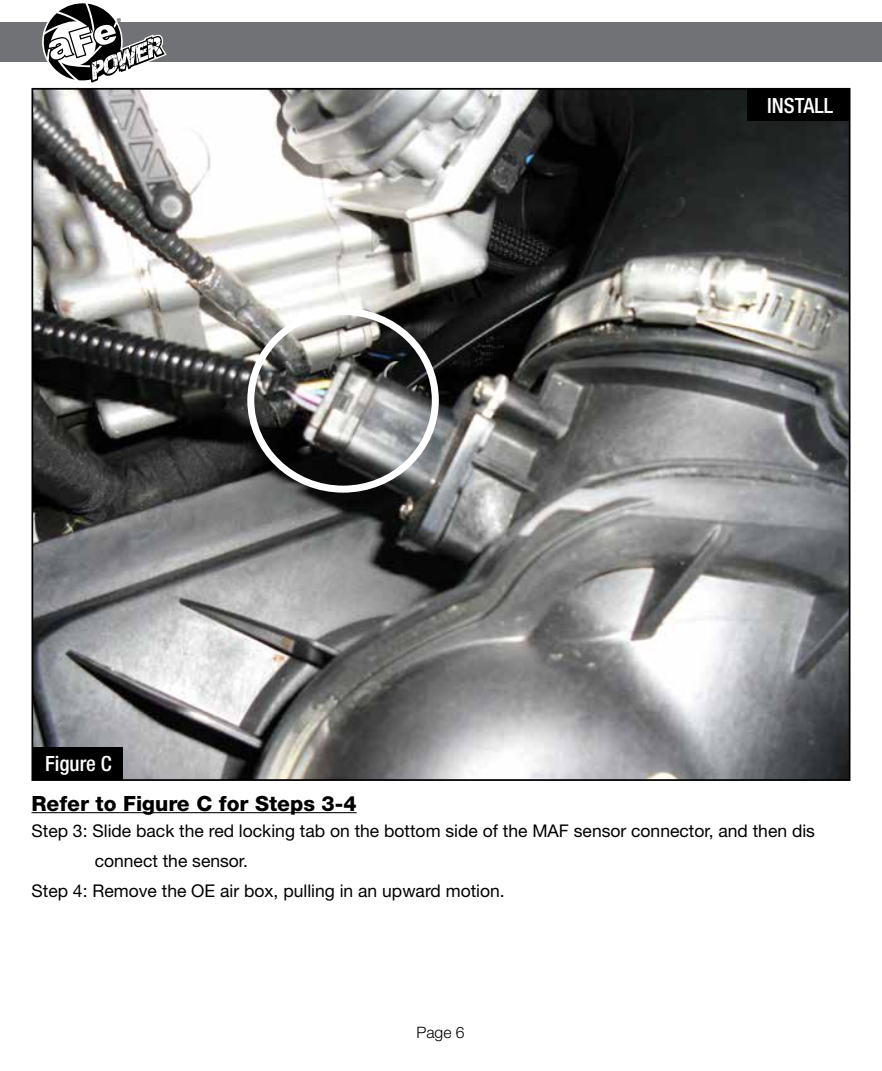
<style>
.page{position:relative;width:882px;height:1071px;background:#fff}
.page>*{position:absolute;margin:0;border:0;box-sizing:border-box;transform-origin:0 0}
.t1{font:800 21px "Helvetica Neue";color:#000}
.t2{font:500 condensed 21px "Helvetica Neue";color:#fff}
.t3{font:17.5px "Helvetica Neue";color:#000}
.t4{font:300 15.75px "Helvetica Neue";color:#000}
.t5{font:8.75px "Myriad";color:#000}
</style>
<div class="page">
<div style="left:0;top:23px;width:882px;height:39px;background:#717275"></div>
<svg style="left:43px;top:3px;width:124px;height:80px"></svg>
<img style="left:35px;top:91px;width:812px;height:687px">
<hr style="left:32px;top:812px;width:325px;height:1px;background:#000">
<div style="left:33px;top:747px;width:90px;height:33px;background:#000"></div>
<div style="left:747px;top:88px;width:103px;height:33px;background:#000"></div>
<div style="left:247px;top:308px;width:192px;height:185px;border:7px solid #fff;border-radius:50%"></div>
<p class="t5" style="left:117px;top:17px;width:6px">®</p>
<p class="t2" style="left:45px;top:751px;width:68px">Figure C</p>
<p class="t2" style="left:767px;top:93px;width:67px">INSTALL</p>
<p class="t1" style="left:32px;top:791px;width:327px">Refer to Figure C for Steps 3-4</p>
<p class="t3" style="left:32px;top:820px;width:785px">Step 3: Slide back the red locking tab on the bottom side of the MAF sensor connector, and then dis</p>
<p class="t3" style="left:95px;top:850px;width:155px">connect the sensor.</p>
<p class="t3" style="left:32px;top:880px;width:475px">Step 4: Remove the OE air box, pulling in an upward motion.</p>
<p class="t4" style="left:416px;top:1023px;width:50px">Page 6</p>
</div>
